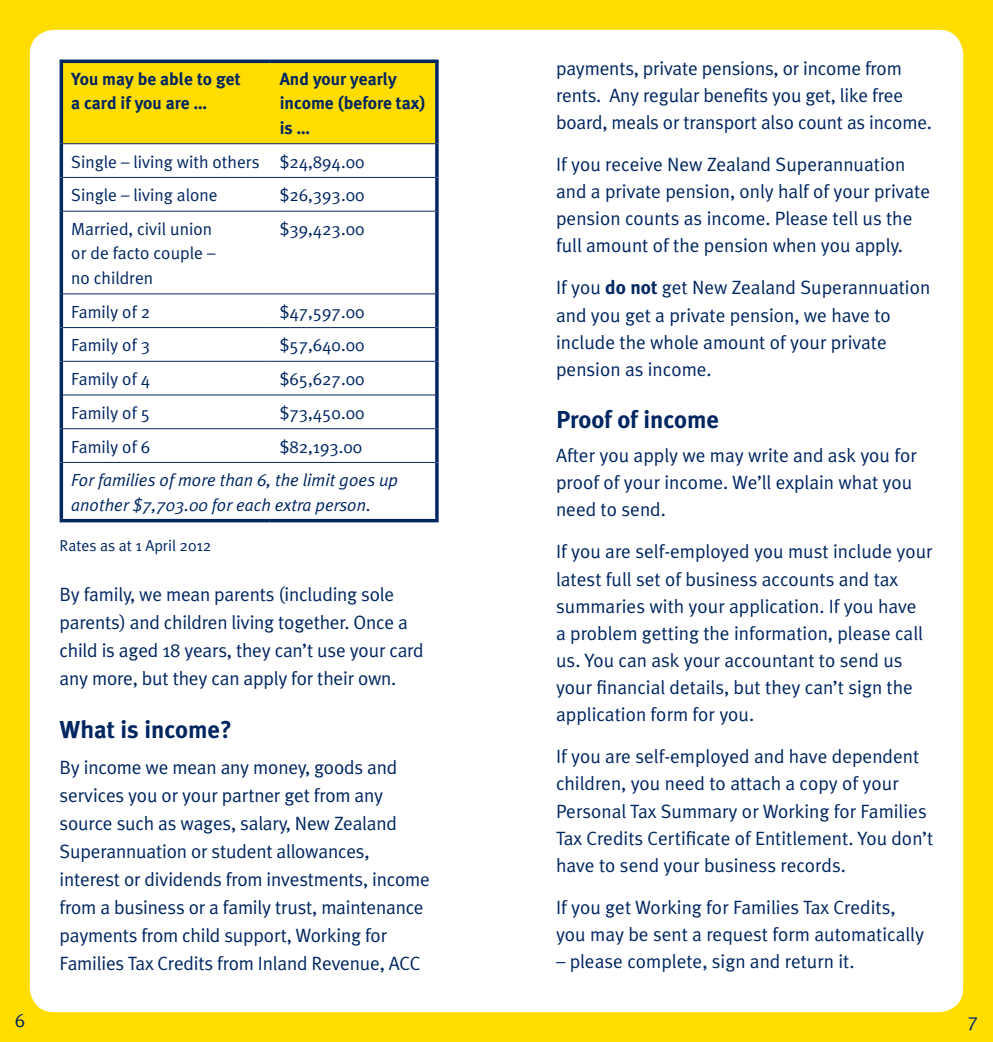
<style>
.page{position:relative;width:993px;height:1042px;background:#fff}
.page>*{position:absolute;margin:0;border:0;box-sizing:border-box;transform-origin:0 0}
.t1{font:700 24.5px "Meta Plus";color:#002661}
.t2{font:19.25px/27.1px "Meta Plus Normal";color:#002661}
.t3{font:17.5px/24.5px "Meta Plus Normal";color:#002661}
.t4{font:italic 17.5px/24.5px "Meta Plus Normal";color:#002661}
.t5{font:700 17.5px/24.5px "Meta Plus";color:#002661}
.t6{font:15.75px "Meta Plus Normal";color:#002661}
.s1{font-family:"Meta Plus";font-weight:700}
</style>
<div class="page">
<div style="left:0;top:0;width:992px;height:1042px;background:#fd0"></div>
<div style="left:30px;top:30px;width:932px;height:982px;background:#fff;border-radius:25px"></div>
<div style="left:63px;top:63px;width:372px;height:80px;background:#fd0"></div>
<hr style="left:63px;top:143px;width:207px;height:1px;background:#002661">
<hr style="left:270px;top:143px;width:165px;height:1px;background:#002661">
<hr style="left:63px;top:177px;width:207px;height:1px;background:#002661">
<hr style="left:270px;top:177px;width:165px;height:1px;background:#002661">
<hr style="left:63px;top:211px;width:207px;height:1px;background:#002661">
<hr style="left:270px;top:211px;width:165px;height:1px;background:#002661">
<hr style="left:63px;top:294px;width:207px;height:1px;background:#002661">
<hr style="left:270px;top:294px;width:165px;height:1px;background:#002661">
<hr style="left:63px;top:327px;width:207px;height:1px;background:#002661">
<hr style="left:270px;top:327px;width:165px;height:1px;background:#002661">
<hr style="left:63px;top:361px;width:207px;height:1px;background:#002661">
<hr style="left:270px;top:361px;width:165px;height:1px;background:#002661">
<hr style="left:63px;top:395px;width:207px;height:1px;background:#002661">
<hr style="left:270px;top:395px;width:165px;height:1px;background:#002661">
<hr style="left:63px;top:428px;width:207px;height:1px;background:#002661">
<hr style="left:270px;top:428px;width:165px;height:1px;background:#002661">
<hr style="left:63px;top:462px;width:207px;height:1px;background:#002661">
<hr style="left:270px;top:462px;width:165px;height:1px;background:#002661">
<hr style="left:60px;top:60px;width:210px;height:3px;background:#002661">
<hr style="left:60px;top:63px;width:3px;height:81px;background:#002661">
<hr style="left:270px;top:60px;width:168px;height:3px;background:#002661">
<hr style="left:435px;top:63px;width:3px;height:81px;background:#002661">
<hr style="left:60px;top:144px;width:3px;height:33px;background:#002661">
<hr style="left:435px;top:144px;width:3px;height:33px;background:#002661">
<hr style="left:60px;top:177px;width:3px;height:34px;background:#002661">
<hr style="left:435px;top:177px;width:3px;height:34px;background:#002661">
<hr style="left:60px;top:211px;width:3px;height:83px;background:#002661">
<hr style="left:435px;top:211px;width:3px;height:83px;background:#002661">
<hr style="left:60px;top:294px;width:3px;height:34px;background:#002661">
<hr style="left:435px;top:294px;width:3px;height:34px;background:#002661">
<hr style="left:60px;top:328px;width:3px;height:33px;background:#002661">
<hr style="left:435px;top:328px;width:3px;height:33px;background:#002661">
<hr style="left:60px;top:361px;width:3px;height:34px;background:#002661">
<hr style="left:435px;top:361px;width:3px;height:34px;background:#002661">
<hr style="left:60px;top:395px;width:3px;height:34px;background:#002661">
<hr style="left:435px;top:395px;width:3px;height:34px;background:#002661">
<hr style="left:60px;top:429px;width:3px;height:33px;background:#002661">
<hr style="left:435px;top:429px;width:3px;height:33px;background:#002661">
<hr style="left:60px;top:462px;width:3px;height:57px;background:#002661">
<hr style="left:435px;top:462px;width:3px;height:57px;background:#002661">
<hr style="left:60px;top:519px;width:210px;height:3px;background:#002661">
<hr style="left:270px;top:519px;width:168px;height:3px;background:#002661">
<p class="t5" style="left:71px;top:66px;width:171px">You may be able to get a card if you are …</p>
<p class="t5" style="left:280px;top:66px;width:147px">And your yearly income (before tax) is …</p>
<p class="t3" style="left:71px;top:144px;width:294px;line-height:33.8px">Single – living with others $24,894.00<br>Single – living alone</p>
<p class="t3" style="left:280px;top:183px;width:86px">$26,393.00</p>
<p class="t3" style="left:71px;top:216px;width:146px">Married, civil union or de facto couple – no children</p>
<p class="t3" style="left:280px;top:216px;width:86px">$39,423.00</p>
<p class="t3" style="left:71px;top:299px;width:80px">Family of 2</p>
<p class="t3" style="left:280px;top:299px;width:86px">$47,597.00</p>
<p class="t3" style="left:71px;top:333px;width:80px">Family of 3</p>
<p class="t3" style="left:280px;top:333px;width:86px">$57,640.00</p>
<p class="t3" style="left:71px;top:366px;width:80px">Family of 4</p>
<p class="t3" style="left:280px;top:366px;width:86px">$65,627.00</p>
<p class="t3" style="left:71px;top:400px;width:80px">Family of 5</p>
<p class="t3" style="left:280px;top:400px;width:86px">$73,450.00</p>
<p class="t3" style="left:71px;top:434px;width:80px">Family of 6</p>
<p class="t3" style="left:280px;top:434px;width:84px">$82,193.00</p>
<p class="t4" style="left:71px;top:468px;width:328px">For families of more than 6, the limit goes up another $7,703.00 for each extra person.</p>
<p class="t6" style="left:60px;top:536px;width:153px">Rates as at 1 April 2012</p>
<p class="t2" style="left:60px;top:580px;width:365px;line-height:28px">By family, we mean parents (including sole parents) and children living together. Once a child is aged 18 years, they can’t use your card any more, but they can apply for their own.</p>
<p class="t1" style="left:60px;top:715px;width:174px">What is income?</p>
<p class="t2" style="left:60px;top:753px;width:372px;line-height:28px">By income we mean any money, goods and services you or your partner get from any source such as wages, salary, New Zealand Superannuation or student allowances, interest or dividends from investments, income from a business or a family trust, maintenance payments from child support, Working for Families Tax Credits from Inland Revenue, ACC</p>
<p class="t2" style="left:556px;top:54px;width:377px">payments, private pensions, or income from rents. Any regular benefits you get, like free board, meals or transport also count as income.</p>
<p class="t2" style="left:556px;top:151px;width:375px">If you receive New Zealand Superannuation and a private pension, only half of your private pension counts as income. Please tell us the full amount of the pension when you apply.</p>
<p class="t2" style="left:556px;top:274px;width:375px">If you <span class="s1">do not</span> get New Zealand Superannuation and you get a private pension, we have to include the whole amount of your private pension as income.</p>
<p class="t1" style="left:556px;top:405px;width:164px">Proof of income</p>
<p class="t2" style="left:556px;top:442px;width:362px">After you apply we may write and ask you for proof of your income. We’ll explain what you need to send.</p>
<p class="t2" style="left:556px;top:538px;width:378px">If you are self-employed you must include your latest full set of business accounts and tax summaries with your application. If you have<br>a problem getting the information, please call us. You can ask your accountant to send us your financial details, but they can’t sign the application form for you.</p>
<p class="t2" style="left:556px;top:743px;width:378px">If you are self-employed and have dependent children, you need to attach a copy of your Personal Tax Summary or Working for Families Tax Credits Certificate of Entitlement. You don’t have to send your business records.</p>
<p class="t2" style="left:556px;top:893px;width:369px">If you get Working for Families Tax Credits, you may be sent a request form automatically</p>
<p class="t2" style="left:556px;top:947px;width:300px">– please complete, sign and return it.</p>
<p class="t2" style="left:15px;top:1006px;width:12px">6</p>
<p class="t2" style="left:967px;top:1006px;width:12px">7</p>
</div>
